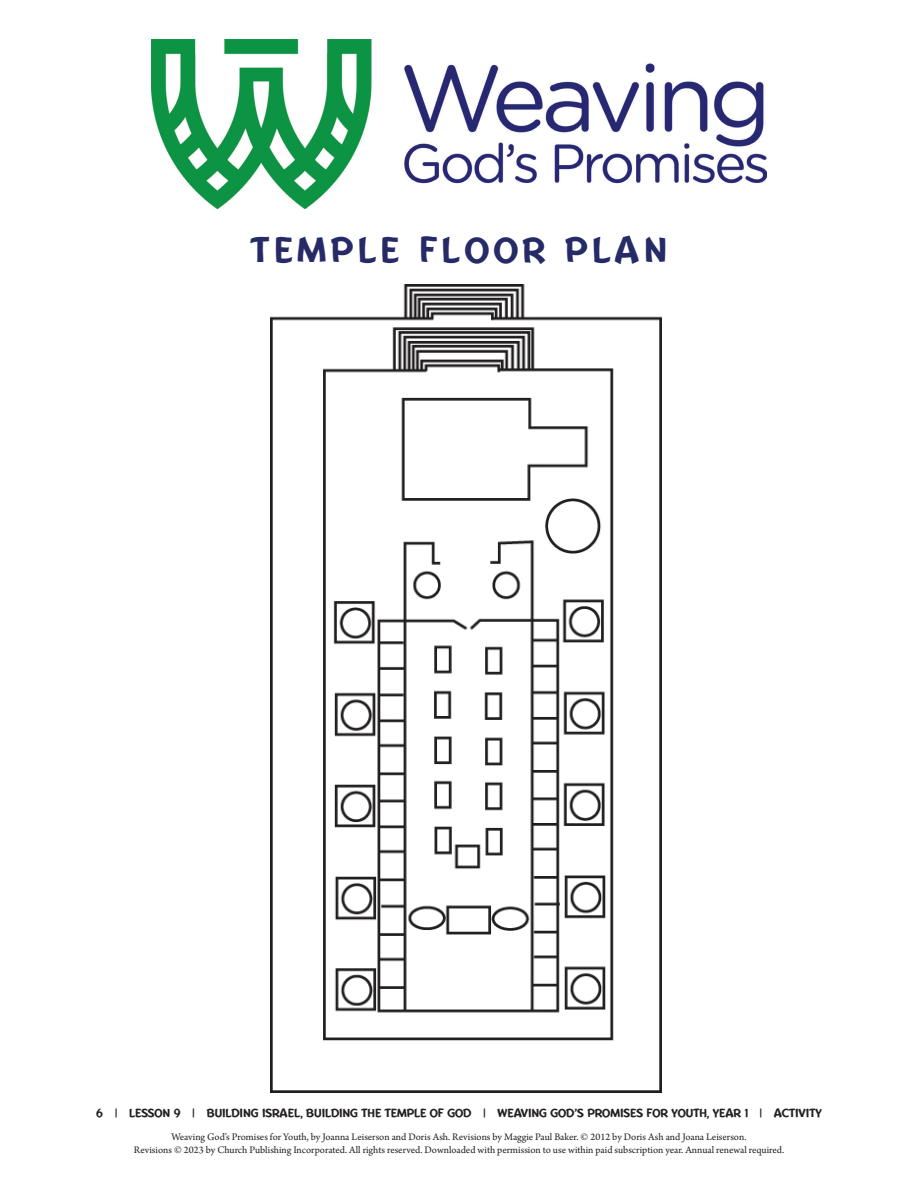
<style>
.page{position:relative;width:918px;height:1188px;background:#fff}
.page>*{position:absolute;margin:0;border:0;box-sizing:border-box;transform-origin:0 0}
.t1{font:36px "Res Publica";letter-spacing:.13em;color:#262a67}
.t2{font:12px "Res Publica";color:#231f20}
.t3{font:10.5px/12.6px "Arno Pro";color:#231f20;text-align:center}
</style>
<div class="page">
<img style="left:270px;top:285px;width:391px;height:808px">
<img style="left:152px;top:39px;width:614px;height:169px">
<h1 class="t1" style="left:251px;top:227px;width:417px">TEMPLE FLOOR PLAN</h1>
<p class="t2" style="left:96px;top:1106px;width:727px">6 | LESSON 9 | BUILDING ISRAEL, BUILDING THE TEMPLE OF GOD | WEAVING GOD’S PROMISES FOR YOUTH, YEAR 1 | ACTIVITY</p>
<p class="t3" style="left:134px;top:1131px;width:652px">Weaving God’s Promises for Youth, by Joanna Leiserson and Doris Ash. Revisions by Maggie Paul Baker. © 2012 by Doris Ash and Joana Leiserson.<br>Revisions © 2023 by Church Publishing Incorporated. All rights reserved. Downloaded with permission to use within paid subscription year. Annual renewal required.</p>
</div>
